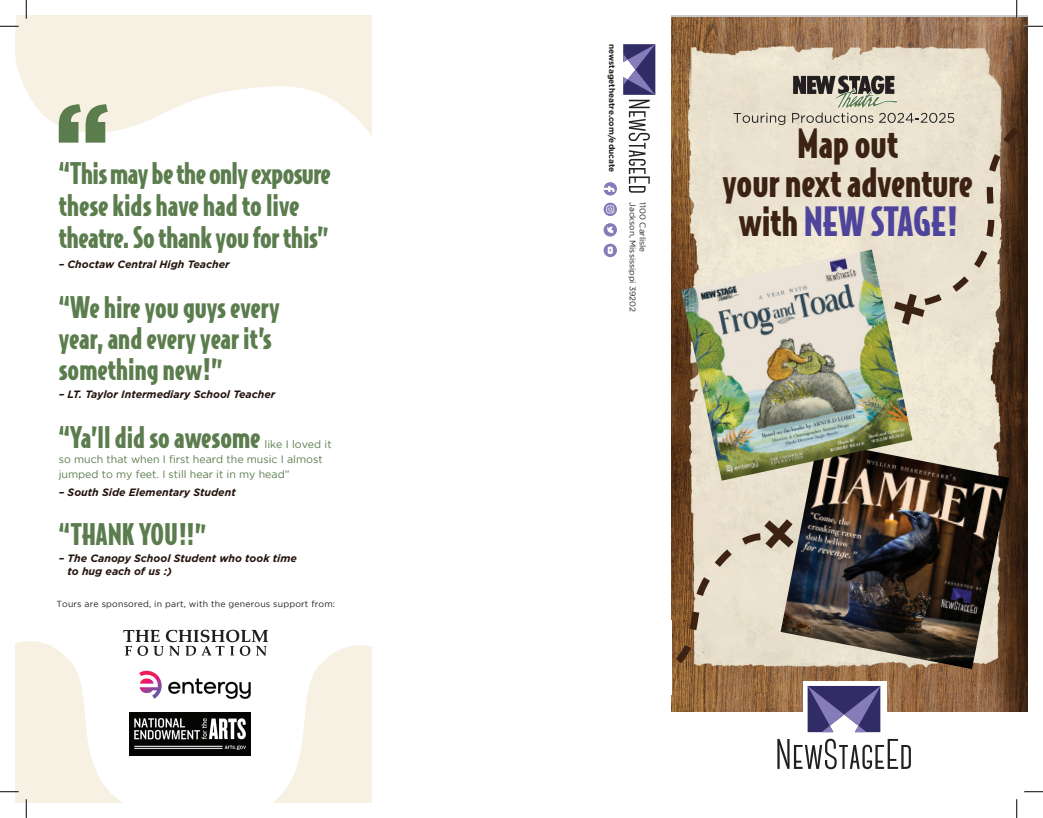
<style>
.page{position:relative;width:1043px;height:818px;background:#fff}
.page>*{position:absolute;margin:0;border:0;box-sizing:border-box;transform-origin:0 0}
.t1{font:900 38.38px/38.5px "Bodega Sans";color:#3c2213;text-align:center}
.t2{font:900 28.38px/31.6px "Bodega Sans";letter-spacing:-.005em;color:#5b7c4d}
.t3{font:italic 700 10.62px/12.8px "Gotham";color:#25140e}
.t4{font:10.62px/15.1px "Gotham";color:#5b7c4d}
.t5{font:8.75px "Gotham";letter-spacing:.02em;color:#231f20}
.t6{font:8.25px "Gotham";color:#231f20}
.t7{font:700 8.25px "Gotham";color:#231f20}
.s1{color:#4e449c}
</style>
<div class="page">
<svg style="left:15px;top:15px;width:356px;height:128px;fill:#f7f1e4"></svg>
<img style="left:671px;top:17px;width:357px;height:694px">
<div style="left:802px;top:681px;width:84px;height:42px;background:#fff"></div>
<svg style="left:777px;top:738px;width:133px;height:31px"></svg>
<svg style="left:807px;top:686px;width:73px;height:46px;background:#5c558b"></svg>
<svg style="left:623px;top:44px;width:32px;height:149px"></svg>
<svg style="left:59px;top:104px;width:49px;height:39px;background:#8fa481"></svg>
<div style="left:603px;top:223px;width:14px;height:13px;background:#877cba;border-radius:50%"></div>
<svg style="left:607px;top:226px;width:6px;height:7px"></svg>
<svg style="left:603px;top:203px;width:14px;height:13px"></svg>
<svg style="left:606px;top:205px;width:8px;height:8px"></svg>
<svg style="left:603px;top:182px;width:14px;height:13px"></svg>
<div style="left:603px;top:244px;width:14px;height:13px;background:#877cba;border-radius:50%"></div>
<svg style="left:607px;top:246px;width:6px;height:8px"></svg>
<svg style="left:671px;top:519px;width:122px;height:157px;background:#c6b49c"></svg>
<img style="left:780px;top:440px;width:229px;height:229px">
<img style="left:681px;top:249px;width:231px;height:231px">
<svg style="left:733px;top:113px;width:52px;height:12px"></svg>
<svg style="left:792px;top:75px;width:236px;height:250px;background:#c9c0ae"></svg>
<svg style="left:0;top:25px;width:19px;height:2px"></svg>
<svg style="left:1024px;top:25px;width:18px;height:2px"></svg>
<svg style="left:1024px;top:791px;width:18px;height:1px"></svg>
<svg style="left:25px;top:0;width:2px;height:19px"></svg>
<svg style="left:0;top:629px;width:371px;height:189px"></svg>
<svg style="left:1015px;top:0;width:2px;height:19px"></svg>
<svg style="left:1016px;top:799px;width:1px;height:19px"></svg>
<p class="t2" style="left:59px;top:156px;width:273px">“This may be the only exposure these kids have had to live theatre. So thank you for this”</p>
<p class="t3" style="left:59px;top:257px;width:172px">– Choctaw Central High Teacher</p>
<p class="t2" style="left:59px;top:290px;width:222px;line-height:31.2px">“We hire you guys every year, and every year it’s something new!”</p>
<p class="t3" style="left:59px;top:388px;width:218px">– LT. Taylor Intermediary School Teacher</p>
<p class="t2" style="left:59px;top:420px;width:203px">“Ya’ll did so awesome</p>
<p class="t4" style="left:59px;top:436px;width:274px;text-indent:206px">like I loved it so much that when I first heard the music I almost jumped to my feet. I still hear it in my head”</p>
<p class="t3" style="left:59px;top:485px;width:178px">– South Side Elementary Student</p>
<p class="t2" style="left:59px;top:517px;width:149px">“THANK YOU!!”</p>
<p class="t3" style="left:68px;top:552px;width:231px;text-indent:-9px">– The Canopy School Student who took time to hug each of us :)</p>
<p class="t5" style="left:56px;top:598px;width:280px">Tours are sponsored, in part, with the generous support from:</p>
<p class="t7" style="left:617px;top:44px;width:129px;rotate:90deg">newstagetheatre.com/educate</p>
<p class="t6" style="left:637px;top:202px;width:111px;rotate:90deg">Jackson, Mississippi 39202</p>
<p class="t6" style="left:647px;top:202px;width:52px;rotate:90deg">1100 Carlisle</p>
<h1 class="t1" style="left:722px;top:123px;width:252px">Map out<br>your next adventure with <span class="s1">NEW STAGE!</span></h1>
</div>
